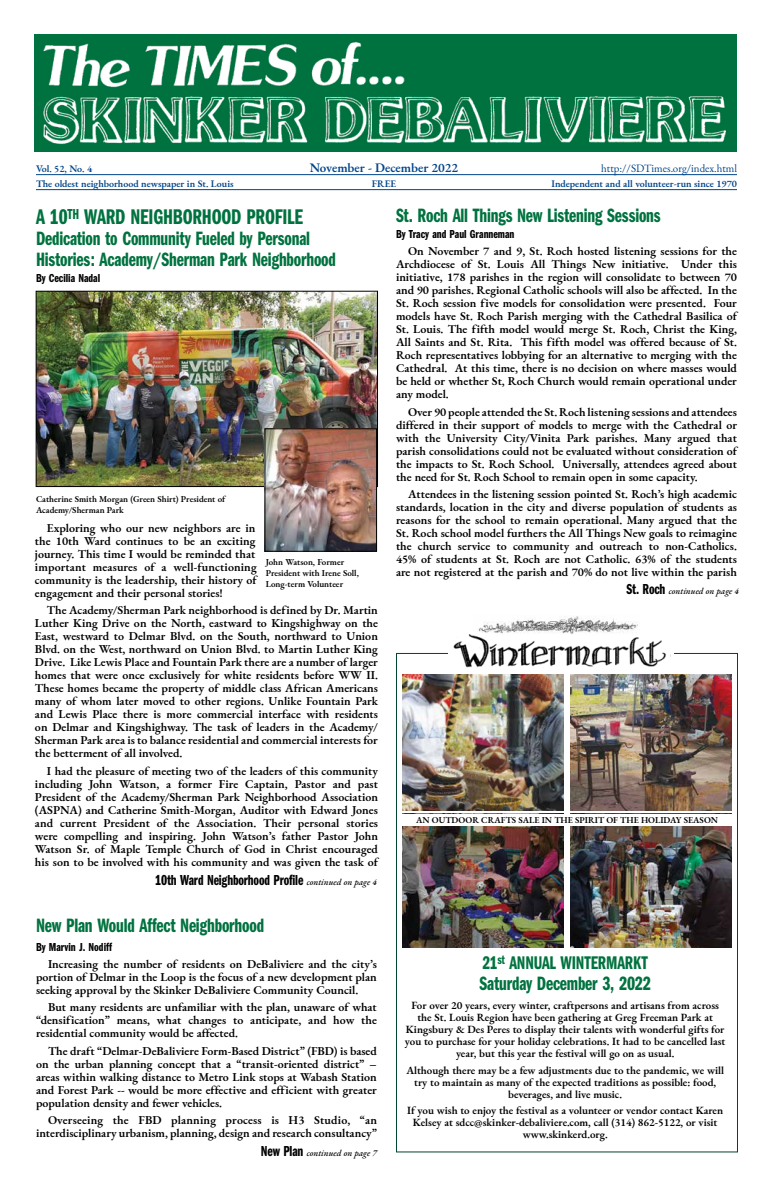
<style>
.page{position:relative;width:774px;height:1188px;background:#fff}
.page>*{position:absolute;margin:0;border:0;box-sizing:border-box;transform-origin:0 0}
.t1{font:22px "Franklin Gothic URW Com Dem";letter-spacing:-.01em;color:#00723f;scale:.95 1}
.t2{font:20px/21px "Franklin Gothic URW Com Dem";letter-spacing:-.01em;color:#00723f;scale:.95 1}
.t3{font:19px "Franklin Gothic URW Com Dem";letter-spacing:-.01em;color:#00723f;scale:.95 1}
.t4{font:15px "Franklin Gothic URW Com Dem";letter-spacing:-.01em;color:#000;scale:.95 1}
.t5{font:600 13px "EB Garamond";color:#00458b}
.t6{font:600 12px/13px "EB Garamond";color:#000;text-align:justify}
.t7{font:12px "Franklin Gothic URW Com Dem";color:#000}
.t8{font:600 11px/12px "EB Garamond";color:#000;text-align:center}
.t9{font:11px "EB Garamond";color:#00458b}
.t10{font:600 10px "EB Garamond";color:#00458b}
.t11{font:600 9px/11px "EB Garamond";color:#000}
.t12{font:italic 500 9px "EB Garamond";color:#000}
.s1{font-family:"EB Garamond";font-weight:500;font-style:italic;font-size:9px}
.s2{font-family:"Franklin Gothic URW Com Dem";font-weight:400;font-style:normal;font-size:15px}
</style>
<div class="page">
<hr style="left:36px;top:174px;width:701px;height:1px;background:#00458b">
<hr style="left:36px;top:189px;width:701px;height:1px;background:#00458b">
<img style="left:35px;top:34px;width:702px;height:118px">
<img style="left:402px;top:674px;width:162px;height:136px">
<img style="left:402px;top:826px;width:162px;height:121px">
<img style="left:570px;top:826px;width:162px;height:121px">
<img style="left:570px;top:674px;width:162px;height:136px">
<img style="left:453px;top:634px;width:213px;height:34px">
<img style="left:474px;top:616px;width:167px;height:19px">
<img style="left:38px;top:293px;width:338px;height:192px">
<div style="left:36px;top:291px;width:342px;height:196px;border:1px solid #000"></div>
<img style="left:266px;top:430px;width:109px;height:120px">
<div style="left:264px;top:428px;width:113px;height:124px;border:1px solid #000"></div>
<p class="t10" style="left:36px;top:161px;width:58px">Vol. 52, No. 4</p>
<p class="t5" style="left:310px;top:158px;width:150px">November - December 2022</p>
<p class="t9" style="left:601px;top:161px;width:137px">http://SDTimes.org/index.html</p>
<p class="t10" style="left:36px;top:176px;width:199px">The oldest neighborhood newspaper in St. Louis</p>
<p class="t10" style="left:372px;top:176px;width:26px">FREE</p>
<p class="t10" style="left:551px;top:176px;width:187px">Independent and all volunteer-run since 1970</p>
<h1 class="t1" style="left:36px;top:202px;width:283px">A 10<sup>TH</sup> WARD NEIGHBORHOOD PROFILE</h1>
<h2 class="t2" style="left:36px;top:227px;width:317px">Dedication to Community Fueled by Personal<br>Histories: Academy/Sherman Park Neighborhood</h2>
<p class="t7" style="left:36px;top:270px;width:66px">By Cecilia Nadal</p>
<p class="t11" style="left:36px;top:493px;width:191px">Catherine Smith Morgan (Green Shirt) President of<br>Academy/Sherman Park</p>
<p class="t6" style="left:35px;top:521px;width:223px;text-indent:12px">Exploring who our new neighbors are in the 10th Ward continues to be an exciting journey. This time I would be reminded that important measures of a well-functioning community is the leadership, their history of engagement and their personal stories!</p>
<p class="t6" style="left:35px;top:604px;width:345px;text-indent:12px">The Academy/Sherman Park neighborhood is defined by Dr. Martin Luther King Drive on the North, eastward to Kingshighway on the East, westward to Delmar Blvd. on the South, northward to Union Blvd. on the West, northward on Union Blvd. to Martin Luther King Drive. Like Lewis Place and Fountain Park there are a number of larger homes that were once exclusively for white residents before WW II.<br>These homes became the property of middle class African Americans many of whom later moved to other regions. Unlike Fountain Park and Lewis Place there is more commercial interface with residents on Delmar and Kingshighway. The task of leaders in the Academy/ Sherman Park area is to balance residential and commercial interests for the betterment of all involved.</p>
<p class="t6" style="left:35px;top:764px;width:345px;text-indent:12px">I had the pleasure of meeting two of the leaders of this community including John Watson, a former Fire Captain, Pastor and past President of the Academy/Sherman Park Neighborhood Association (ASPNA) and Catherine Smith-Morgan, Auditor with Edward Jones and current President of the Association. Their personal stories were compelling and inspiring. John Watson’s father Pastor John Watson Sr. of Maple Temple Church of God in Christ encouraged his son to be involved with his community and was given the task of</p>
<p class="t11" style="left:266px;top:557px;width:95px">John Watson, Former<br>President with Irene Soll,<br>Long-term Volunteer</p>
<p class="t4" style="left:155px;top:869px;width:235px">10th Ward Neighborhood Profile <span class="s1">continued on page 4</span></p>
<h2 class="t2" style="left:36px;top:914px;width:242px">New Plan Would Affect Neighborhood</h2>
<p class="t7" style="left:36px;top:939px;width:78px">By Marvin J. Nodiff</p>
<p class="t6" style="left:36px;top:957px;width:342px;text-indent:12px">Increasing the number of residents on DeBaliviere and the city’s portion of Delmar in the Loop is the focus of a new development plan seeking approval by the Skinker DeBaliviere Community Council.</p>
<p class="t6" style="left:36px;top:1001px;width:342px;text-indent:12px">But many residents are unfamiliar with the plan, unaware of what “densification” means, what changes to anticipate, and how the residential community would be affected.</p>
<p class="t6" style="left:36px;top:1044px;width:342px;text-indent:12px">The draft “Delmar-DeBaliviere Form-Based District” (FBD) is based on the urban planning concept that a “transit-oriented district” – areas within walking distance to Metro Link stops at Wabash Station and Forest Park -- would be more effective and efficient with greater population density and fewer vehicles.</p>
<p class="t6" style="left:36px;top:1114px;width:343px;text-align:right">Overseeing the FBD planning process is H3 Studio, “an interdisciplinary urbanism, planning, design and research consultancy”</p>
<p class="t12" style="left:261px;top:1147px;width:118px"><span class="s2">New Plan</span> continued on page 7</p>
<h2 class="t2" style="left:396px;top:204px;width:280px">St. Roch All Things New Listening Sessions</h2>
<p class="t7" style="left:396px;top:225px;width:120px">By Tracy and Paul Granneman</p>
<p class="t6" style="left:396px;top:244px;width:343px;text-indent:12px">On November 7 and 9, St. Roch hosted listening sessions for the Archdiocese of St. Louis All Things New initiative. Under this initiative, 178 parishes in the region will consolidate to between 70 and 90 parishes. Regional Catholic schools will also be affected. In the St. Roch session five models for consolidation were presented. Four models have St. Roch Parish merging with the Cathedral Basilica of St. Louis. The fifth model would merge St. Roch, Christ the King, All Saints and St. Rita. This fifth model was offered because of St.<br>Roch representatives lobbying for an alternative to merging with the Cathedral. At this time, there is no decision on where masses would be held or whether St, Roch Church would remain operational under any model.</p>
<p class="t6" style="left:396px;top:405px;width:343px;text-indent:12px">Over 90 people attended the St. Roch listening sessions and attendees differed in their support of models to merge with the Cathedral or with the University City/Vinita Park parishes. Many argued that parish consolidations could not be evaluated without consideration of the impacts to St. Roch School. Universally, attendees agreed about the need for St. Roch School to remain open in some capacity.</p>
<p class="t6" style="left:396px;top:487px;width:343px;text-indent:12px">Attendees in the listening session pointed St. Roch’s high academic standards, location in the city and diverse population of students as reasons for the school to remain operational. Many argued that the St. Roch school model furthers the All Things New goals to reimagine the church service to community and outreach to non-Catholics.<br>45% of students at St. Roch are not Catholic. 63% of the students are not registered at the parish and 70% do not live within the parish</p>
<p class="t12" style="left:626px;top:585px;width:114px"><span class="s2">St. Roch</span> continued on page 4</p>
<p class="t11" style="left:416px;top:814px;width:304px">AN OUTDOOR CRAFTS SALE IN THE SPIRIT OF THE HOLIDAY SEASON</p>
<h3 class="t3" style="left:482px;top:949px;width:176px">21<sup>st</sup> ANNUAL WINTERMARKT</h3>
<h2 class="t2" style="left:479px;top:971px;width:182px">Saturday December 3, 2022</h2>
<p class="t8" style="left:405px;top:999px;width:322px">For over 20 years, every winter, craftpersons and artisans from across the St. Louis Region have been gathering at Greg Freeman Park at Kingsbury &amp; Des Peres to display their talents with wonderful gifts for you to purchase for your holiday celebrations. It had to be cancelled last year, but this year the festival will go on as usual.</p>
<p class="t8" style="left:406px;top:1064px;width:319px">Although there may be a few adjustments due to the pandemic, we will try to maintain as many of the expected traditions as possible: food, beverages, and live music.</p>
<p class="t8" style="left:407px;top:1104px;width:318px">If you wish to enjoy the festival as a volunteer or vendor contact Karen<br>Kelsey at sdcc@skinker-debaliviere.com, call (314) 862-5122, or visit www.skinkerd.org.</p>
</div>
